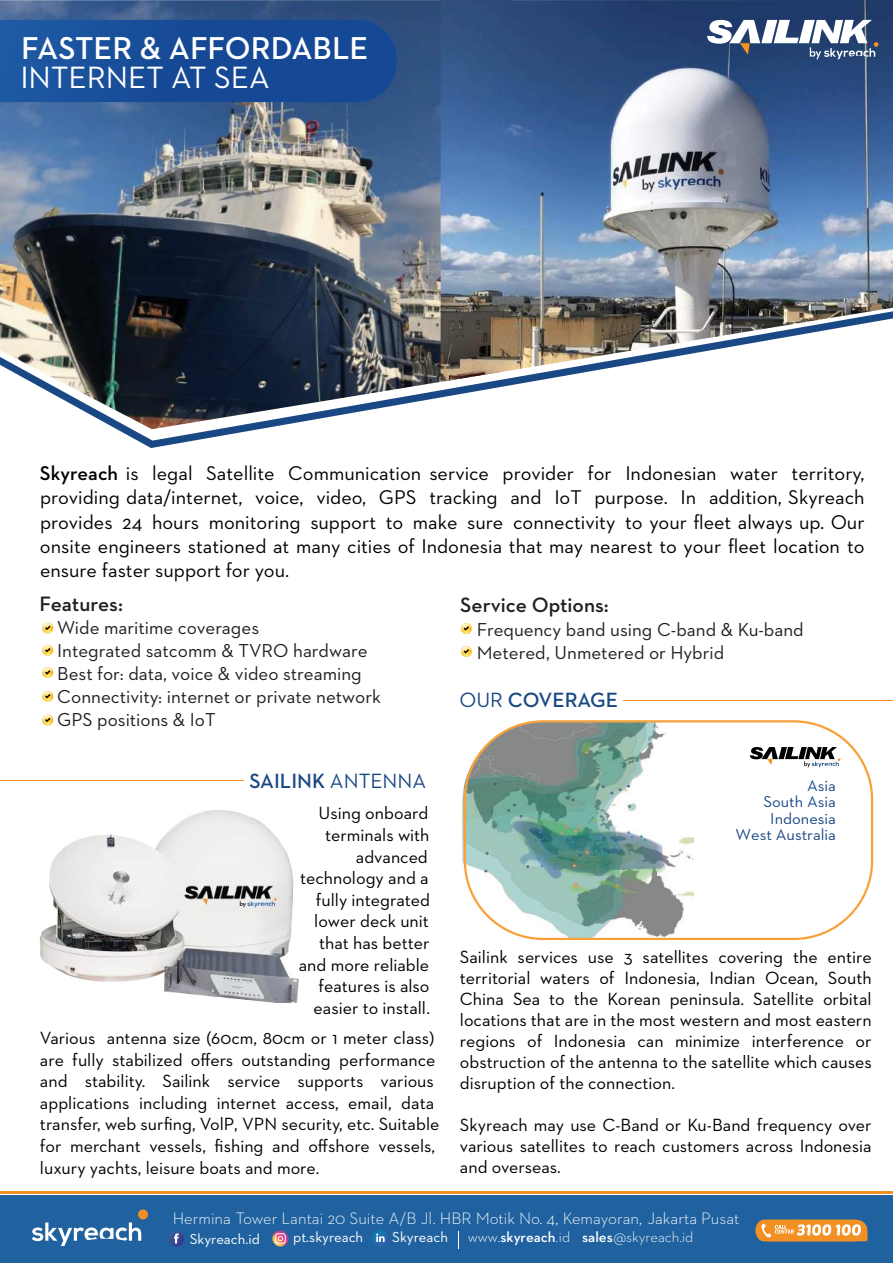
<style>
.page{position:relative;width:893px;height:1263px;background:#fff}
.page>*{position:absolute;margin:0;border:0;box-sizing:border-box;transform-origin:0 0}
.t1{font:600 32.25px "Neutraface 2 Text";color:#fff}
.t2{font:31.35px "Neutraface 2 Text";color:#fff}
.t3{font:600 21.15px "Neutraface 2 Text";color:#231f20}
.t4{font:600 21px "Neutraface 2 Text";color:#1a4884}
.t5{font:20.25px/24.3px "Neutraface 2 Text";color:#000;text-align:justify}
.t6{font:19.05px/23px "Neutraface 2 Text";color:#231f20}
.t7{font:18px/21.6px "Neutraface 2 Text";color:#000;text-align:justify}
.t8{font:300 16.8px "Neutraface 2 Text";color:#fff}
.t9{font:16.05px/16.5px "Neutraface 2 Text";color:#1b4985;text-align:right}
.t10{font:300 14.85px "Neutraface 2 Text";color:#fff}
.t11{font:14.85px "Neutraface 2 Text";color:#fff}
.s1{font-weight:600}
.s2{font-weight:400}
</style>
<div class="page">
<img style="left:0;top:0;width:441px;height:311px">
<img style="left:441px;top:0;width:452px;height:311px">
<img style="left:0;top:311px;width:893px;height:137px">
<hr style="left:623px;top:700px;width:270px;height:1px;background:#f6921e">
<svg style="left:0;top:20px;width:397px;height:82px"></svg>
<svg style="left:707px;top:20px;width:171px;height:39px"></svg>
<hr style="left:0;top:780px;width:243px;height:1px;background:#f6921e">
<img style="left:40px;top:810px;width:259px;height:192px">
<svg style="left:461px;top:623px;width:11px;height:11px"></svg>
<svg style="left:461px;top:646px;width:11px;height:11px"></svg>
<svg style="left:42px;top:623px;width:11px;height:10px"></svg>
<svg style="left:42px;top:645px;width:11px;height:11px"></svg>
<svg style="left:42px;top:667px;width:11px;height:11px"></svg>
<svg style="left:42px;top:691px;width:11px;height:11px"></svg>
<svg style="left:42px;top:715px;width:11px;height:10px"></svg>
<img style="left:462px;top:722px;width:232px;height:217px">
<svg style="left:750px;top:747px;width:90px;height:20px"></svg>
<div style="left:464px;top:720px;width:409px;height:220px;border:2px solid #f9a139;border-radius:78px"></div>
<div style="left:0;top:1195px;width:893px;height:68px;background:#20629f"></div>
<svg style="left:755px;top:1220px;width:113px;height:21px"></svg>
<svg style="left:32px;top:1222px;width:109px;height:24px"></svg>
<div style="left:138px;top:1209px;width:10px;height:10px;background:#f29023;border-radius:50%"></div>
<svg style="left:168px;top:1230px;width:16px;height:16px"></svg>
<svg style="left:174px;top:1233px;width:5px;height:10px"></svg>
<svg style="left:272px;top:1230px;width:16px;height:16px"></svg>
<svg style="left:275px;top:1233px;width:11px;height:11px"></svg>
<svg style="left:372px;top:1230px;width:16px;height:16px"></svg>
<svg style="left:376px;top:1233px;width:9px;height:9px"></svg>
<svg style="left:458px;top:1231px;width:1px;height:17px"></svg>
<hr style="left:0;top:1191px;width:893px;height:3px;background:#f29023">
<h1 class="t1" style="left:21px;top:28px;width:349px">FASTER &amp; AFFORDABLE</h1>
<h2 class="t2" style="left:20px;top:58px;width:251px">INTERNET AT SEA</h2>
<p class="t5" style="left:40px;top:461px;width:826px"><span class="s1">Skyreach</span> is legal Satellite Communication service provider for Indonesian water territory, providing data/internet, voice, video, GPS tracking and IoT purpose. In addition, Skyreach provides 24 hours monitoring support to make sure connectivity to your fleet always up. Our onsite engineers stationed at many cities of Indonesia that may nearest to your fleet location to ensure faster support for you.</p>
<p class="t3" style="left:40px;top:590px;width:85px">Features:</p>
<p class="t6" style="left:57px;top:616px;width:325px">Wide maritime coverages<br>Integrated satcomm &amp; TVRO hardware<br>Best for: data, voice &amp; video streaming<br>Connectivity: internet or private network<br>GPS positions &amp; IoT</p>
<p class="t4" style="left:249px;top:767px;width:178px">SAILINK <span class="s2">ANTENNA</span></p>
<p class="t7" style="left:299px;top:802px;width:133px;text-align:right">Using onboard terminals with advanced technology and a fully integrated lower deck unit that has better and more reliable features is also easier to install.</p>
<p class="t7" style="left:40px;top:1027px;width:401px;text-align:left">Various antenna size (60cm, 80cm or 1 meter class) are fully stabilized offers outstanding performance and stability. Sailink service supports various applications including internet access, email, data transfer, web surfing, VolP, VPN security, etc. Suitable for merchant vessels, fishing and offshore vessels, luxury yachts, leisure boats and more.</p>
<p class="t3" style="left:460px;top:592px;width:150px">Service Options:</p>
<p class="t6" style="left:477px;top:617px;width:328px">Frequency band using C-band &amp; Ku-band<br>Metered, Unmetered or Hybrid</p>
<p class="t4" style="left:459px;top:687px;width:160px"><span class="s2">OUR</span> COVERAGE</p>
<p class="t9" style="left:736px;top:777px;width:102px">Asia<br>South Asia<br>Indonesia<br>West Australia</p>
<p class="t7" style="left:460px;top:946px;width:413px;line-height:21px">Sailink services use 3 satellites covering the entire territorial waters of Indonesia, Indian Ocean, South China Sea to the Korean peninsula. Satellite orbital locations that are in the most western and most eastern regions of Indonesia can minimize interference or obstruction of the antenna to the satellite which causes disruption of the connection.</p>
<p class="t7" style="left:460px;top:1114px;width:413px;line-height:21px">Skyreach may use C-Band or Ku-Band frequency over various satellites to reach customers across Indonesia and overseas.</p>
<p class="t8" style="left:173px;top:1207px;width:568px">Hermina Tower Lantai 20 Suite A/B Jl. HBR Motik No. 4, Kemayoran, Jakarta Pusat</p>
<p class="t11" style="left:190px;top:1229px;width:72px">Skyreach.id</p>
<p class="t11" style="left:293px;top:1227px;width:71px">pt.skyreach</p>
<p class="t11" style="left:392px;top:1227px;width:57px">Skyreach</p>
<p class="t10" style="left:468px;top:1227px;width:227px">www.<span class="s1">skyreach</span>.id <span class="s1">sales</span>@skyreach.id</p>
</div>
